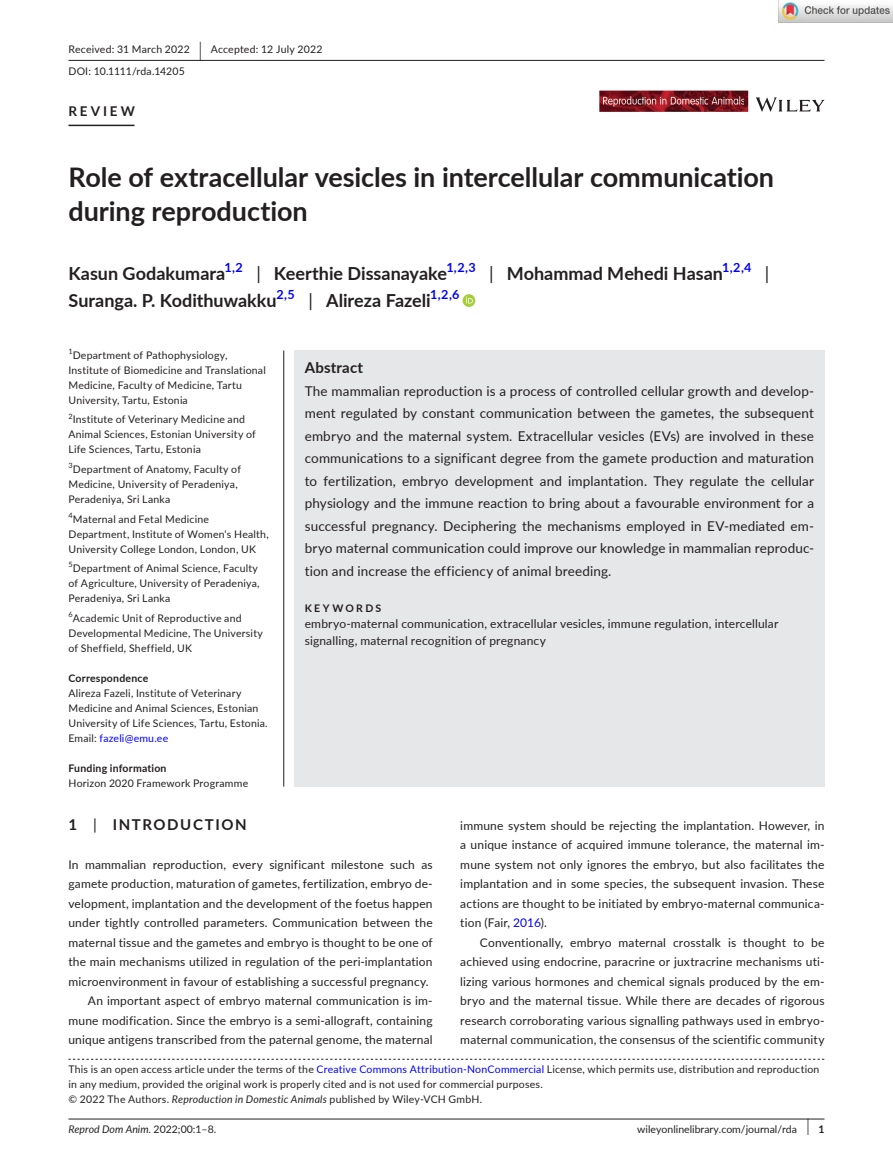
<style>
.page{position:relative;width:893px;height:1174px;background:#fff}
.page>*{position:absolute;margin:0;border:0;box-sizing:border-box;transform-origin:0 0}
.t1{font:700 27px/34.5px "Lato";letter-spacing:-.005em;color:#231f20}
.t2{font:700 18px/27px "Lato";color:#231f20}
.t3{font:700 15px "Lato";letter-spacing:.1em;color:#231f20}
.t4{font:700 15px "Lato";letter-spacing:.015em;color:#231f20}
.t5{font:13.5px/22.5px "Lato";letter-spacing:.01em;color:#231f20;text-align:justify}
.t6{font:700 13.5px "Lato";letter-spacing:.21em;color:#231f20}
.t7{font:12px/19.5px "Lato";letter-spacing:.015em;color:#231f20;text-align:justify}
.t8{font:10.5px/15px "Lato";letter-spacing:.02em;color:#231f20}
.t9{font:10.5px "Lato";color:#231f20}
.t10{font:700 10.5px "Lato";letter-spacing:.02em;color:#231f20}
.t11{font:italic 10.5px "Lato";color:#231f20}
.t12{font:700 10.5px "Lato";letter-spacing:.22em;color:#231f20}
.t13{font:7.35px "Lato";color:#231f20}
.s1{font-size:19.65px}
.s2{font-weight:400}
.s3{color:#00f}
.s4{font-style:italic}
.s5{font-style:normal}
.s6{font-size:17.4px}
.s7{font-weight:700}
</style>
<div class="page">
<hr style="left:68px;top:1118px;width:756px;height:1px;background:#231f20">
<svg style="left:756px;top:97px;width:68px;height:15px"></svg>
<img style="left:599px;top:91px;width:149px;height:21px">
<img style="left:604px;top:96px;width:140px;height:10px">
<hr style="left:68px;top:60px;width:756px;height:1px;background:#231f20">
<hr style="left:68px;top:125px;width:67px;height:1px;background:#231f20">
<svg style="left:463px;top:294px;width:12px;height:13px"></svg>
<svg style="left:466px;top:296px;width:7px;height:7px"></svg>
<svg style="left:68px;top:1058px;width:756px;height:1px"></svg>
<hr style="left:283px;top:350px;width:1px;height:436px;background:#231f20">
<div style="left:294px;top:350px;width:530px;height:305px;background:#e6e7e9"></div>
<div style="left:294px;top:654px;width:530px;height:132px;background:#e6e7e9"></div>
<img style="left:779px;top:0;width:114px;height:22px">
<p class="t8" style="left:68px;top:38px;width:255px;line-height:21.8px">Received: 31 March 2022 <span class="s1">|</span> Accepted: 12 July 2022<br>DOI: 10.1111/rda.14205</p>
<p class="t6" style="left:68px;top:102px;width:68px">REVIEW</p>
<h1 class="t1" style="left:68px;top:159px;width:707px">Role of extracellular vesicles in intercellular communication during reproduction</h1>
<h2 class="t2" style="left:68px;top:259px;width:702px">Kasun Godakumara<sup>1,2</sup> <span class="s2">|</span> Keerthie Dissanayake<sup>1,2,3</sup> <span class="s2">|</span> Mohammad Mehedi Hasan<sup>1,2,4</sup> <span class="s2">|<br></span>Suranga. P. Kodithuwakku<sup>2,5</sup> <span class="s2">|</span> Alireza Fazeli<sup>1,2,6</sup></h2>
<p class="t13" style="left:68px;top:348px;width:6px">1</p>
<p class="t8" style="left:68px;top:348px;width:199px;text-indent:4px">Department of Pathophysiology, Institute of Biomedicine and Translational Medicine, Faculty of Medicine, Tartu University, Tartu, Estonia</p>
<p class="t8" style="left:68px;top:413px;width:189px"><sup>2</sup>Institute of Veterinary Medicine and<br>Animal Sciences, Estonian University of<br>Life Sciences, Tartu, Estonia</p>
<p class="t8" style="left:68px;top:462px;width:174px"><sup>3</sup>Department of Anatomy, Faculty of<br>Medicine, University of Peradeniya,<br>Peradeniya, Sri Lanka</p>
<p class="t8" style="left:68px;top:512px;width:202px"><sup>4</sup>Maternal and Fetal Medicine<br>Department, Institute of Women's Health,<br>University College London, London, UK</p>
<p class="t8" style="left:68px;top:561px;width:193px"><sup>5</sup>Department of Animal Science, Faculty of Agriculture, University of Peradeniya,<br>Peradeniya, Sri Lanka</p>
<p class="t8" style="left:68px;top:611px;width:196px"><sup>6</sup>Academic Unit of Reproductive and<br>Developmental Medicine, The University of Sheffield, Sheffield, UK</p>
<p class="t10" style="left:68px;top:670px;width:81px">Correspondence</p>
<p class="t8" style="left:68px;top:686px;width:201px">Alireza Fazeli, Institute of Veterinary Medicine and Animal Sciences, Estonian University of Life Sciences, Tartu, Estonia.<br>Email: <span class="s3">fazeli@emu.ee</span></p>
<p class="t10" style="left:68px;top:760px;width:100px">Funding information</p>
<p class="t8" style="left:68px;top:776px;width:181px">Horizon 2020 Framework Programme</p>
<p class="t4" style="left:305px;top:356px;width:60px">Abstract</p>
<p class="t5" style="left:305px;top:380px;width:511px">The mammalian reproduction is a process of controlled cellular growth and develop&shy;ment regulated by constant communication between the gametes, the subsequent embryo and the maternal system. Extracellular vesicles (EVs) are involved in these communications to a significant degree from the gamete production and maturation to fertilization, embryo development and implantation. They regulate the cellular physiology and the immune reaction to bring about a favourable environment for a successful pregnancy. Deciphering the mechanisms employed in EV- mediated em&shy;bryo maternal communication could improve our knowledge in mammalian reproduc&shy;tion and increase the efficiency of animal breeding.</p>
<p class="t12" style="left:305px;top:600px;width:78px">KEYWORDS</p>
<p class="t7" style="left:305px;top:616px;width:475px;line-height:16.5px">embryo- maternal communication, extracellular vesicles, immune regulation, intercellular signalling, maternal recognition of pregnancy</p>
<p class="t3" style="left:68px;top:813px;width:180px">1 <span class="s2">|</span> INTRODUCTION</p>
<p class="t7" style="left:68px;top:855px;width:366px">In mammalian reproduction, every significant milestone such as</p>
<p class="t7" style="left:68px;top:875px;width:366px">gamete production, maturation of gametes, fertilization, embryo de-</p>
<p class="t7" style="left:68px;top:894px;width:366px">velopment, implantation and the development of the foetus happen</p>
<p class="t7" style="left:68px;top:914px;width:366px">under tightly controlled parameters. Communication between the</p>
<p class="t7" style="left:68px;top:933px;width:366px">maternal tissue and the gametes and embryo is thought to be one of</p>
<p class="t7" style="left:68px;top:953px;width:366px">the main mechanisms utilized in regulation of the peri- implantation</p>
<p class="t7" style="left:68px;top:972px;width:362px">microenvironment in favour of establishing a successful pregnancy.</p>
<p class="t7" style="left:88px;top:992px;width:346px">An important aspect of embryo maternal communication is im-</p>
<p class="t7" style="left:68px;top:1011px;width:366px">mune modification. Since the embryo is a semi- allograft, containing</p>
<p class="t7" style="left:68px;top:1031px;width:366px">unique antigens transcribed from the paternal genome, the maternal</p>
<p class="t7" style="left:460px;top:816px;width:366px">immune system should be rejecting the implantation. However, in a unique instance of acquired immune tolerance, the maternal im&shy;mune system not only ignores the embryo, but also facilitates the implantation and in some species, the subsequent invasion. These actions are thought to be initiated by embryo- maternal communica&shy;tion (Fair, <span class="s3">2016</span>).</p>
<p class="t7" style="left:460px;top:933px;width:366px;text-indent:20px">Conventionally, embryo maternal crosstalk is thought to be achieved using endocrine, paracrine or juxtracrine mechanisms uti&shy;lizing various hormones and chemical signals produced by the em&shy;bryo and the maternal tissue. While there are decades of rigorous research corroborating various signalling pathways used in embryo&shy;maternal communication, the consensus of the scientific community</p>
<p class="t8" style="left:68px;top:1062px;width:752px">This is an open access article under the terms of the <span class="s3">Creative Commons Attribution-NonCommercial</span> License, which permits use, distribution and reproduction in any medium, provided the original work is properly cited and is not used for commercial purposes.<br>© 2022 The Authors. <span class="s4">Reproduction in Domestic Animals</span> published by Wiley-VCH GmbH.</p>
<p class="t11" style="left:68px;top:1124px;width:149px">Reprod Dom Anim. <span class="s5">2022;00:1–8.</span></p>
<p class="t9" style="left:637px;top:1124px;width:189px">wileyonlinelibrary.com/journal/rda <span class="s6">|</span> <span class="s7">1</span></p>
</div>
